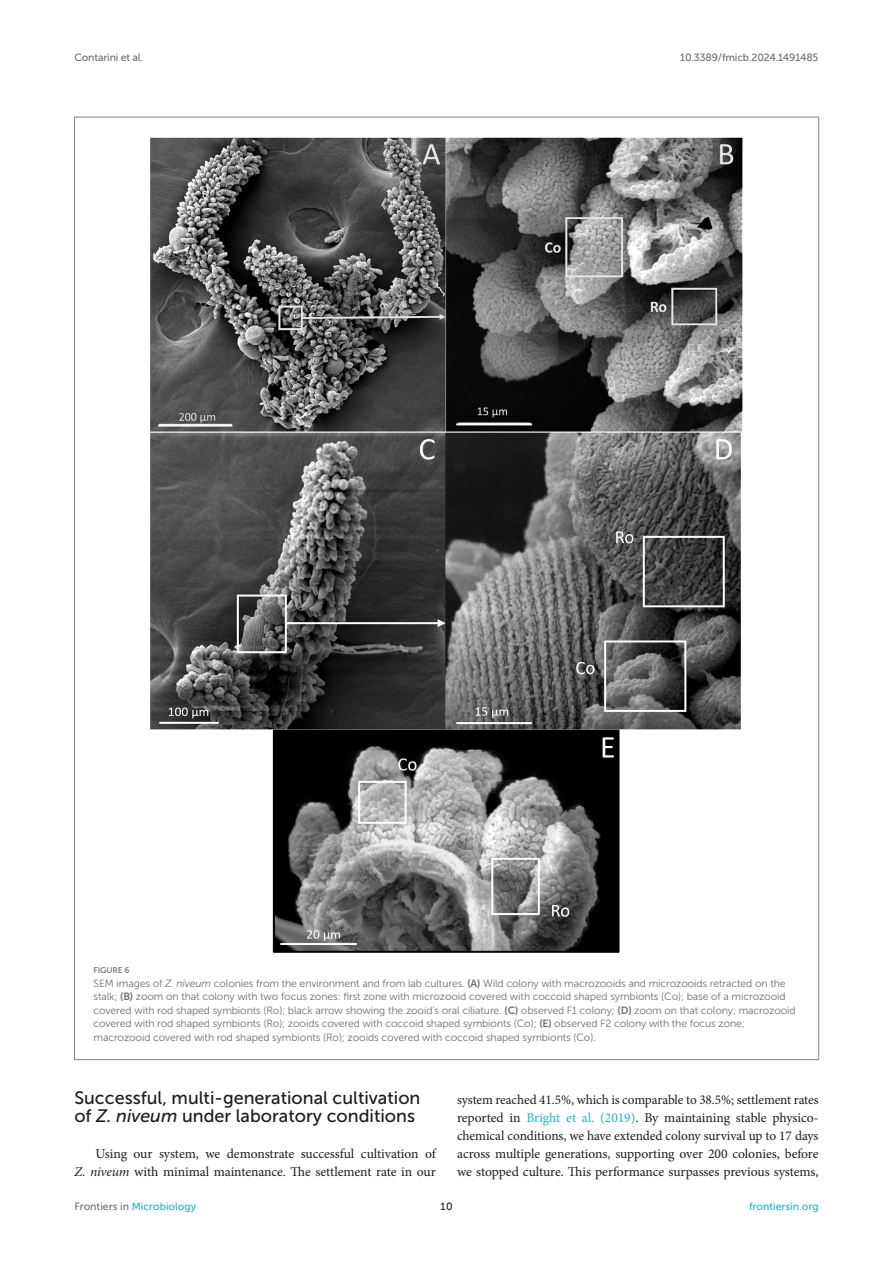
<style>
.page{position:relative;width:893px;height:1263px;background:#fff}
.page>*{position:absolute;margin:0;border:0;box-sizing:border-box;transform-origin:0 0}
.HEAD_2{font:18px/18px "Museo Sans 500";color:#1b1c1b}
.TEXT{font:13.5px/18px "Minion Pro";letter-spacing:-.005em;color:#1b1c1b;text-align:right}
.FIG_LEG{font:10.5px/13.5px "Museo Sans 300";letter-spacing:-.01em;color:#706f70}
.t1{font:10.5px "Museo Sans 500";letter-spacing:-.015em;color:#706f70}
.t2{font:10.5px "Museo Sans 500";color:#1db5c3}
.t3{font:10.5px "Museo Sans 500";color:#1b1c1b}
.FIG_HD{font:8.25px "Museo Sans 700";letter-spacing:-.01em;color:#7e7f7f}
.s1{font-style:italic}
.s2{font-family:"Museo Sans 700"}
.s3{color:#1db5c3}
.s4{color:#706f70}
</style>
<div class="page">
<img style="left:150px;top:137px;width:593px;height:816px">
<p class="t1" style="left:74px;top:51px;width:70px">Contarini et al.</p>
<p class="t1" style="left:680px;top:51px;width:140px">10.3389/fmicb.2024.1491485</p>
<p class="FIG_HD" style="left:94px;top:966px;width:37px">FIGURE 6</p>
<p class="FIG_LEG" style="left:94px;top:976px;width:704px">SEM images of <span class="s1">Z. niveum</span> colonies from the environment and from lab cultures. <span class="s2">(A)</span> Wild colony with macrozooids and microzooids retracted on the stalk; <span class="s2">(B)</span> zoom on that colony with two focus zones: first zone with microzooid covered with coccoid shaped symbionts (Co); base of a microzooid covered with rod shaped symbionts (Ro); black arrow showing the zooid’s oral ciliature. <span class="s2">(C)</span> observed F1 colony; <span class="s2">(D)</span> zoom on that colony; macrozooid covered with rod shaped symbionts (Ro); zooids covered with coccoid shaped symbionts (Co); <span class="s2">(E)</span> observed F2 colony with the focus zone; macrozooid covered with rod shaped symbionts (Ro); zooids covered with coccoid shaped symbionts (Co).</p>
<p class="HEAD_2" style="left:74px;top:1089px;width:348px">Successful, multi-generational cultivation of <span class="s1">Z. niveum</span> under laboratory conditions</p>
<p class="TEXT" style="left:74px;top:1145px;width:363px">Using our system, we demonstrate successful cultivation of<br><span class="s1">Z. niveum</span> with minimal maintenance. The settlement rate in our</p>
<p class="TEXT" style="left:457px;top:1091px;width:363px;text-align:justify">system reached 41.5%, which is comparable to 38.5%; settlement rates reported in <span class="s3">Bright et al. (2019)</span>. By maintaining stable physico&shy;chemical conditions, we have extended colony survival up to 17 days across multiple generations, supporting over 200 colonies, before we stopped culture. This performance surpasses previous systems,</p>
<p class="t2" style="left:74px;top:1200px;width:123px"><span class="s4">Frontiers in</span> Microbiology</p>
<p class="t3" style="left:440px;top:1200px;width:14px">10</p>
<p class="t2" style="left:749px;top:1200px;width:71px">frontiersin.org</p>
</div>
